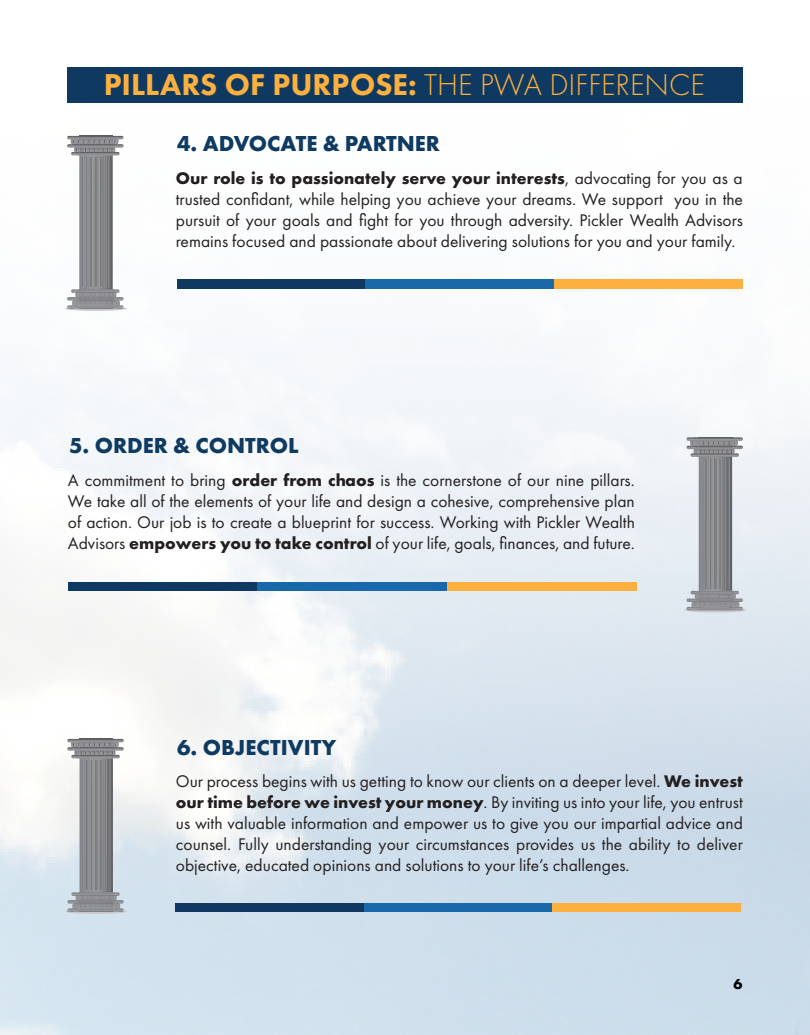
<style>
.page{position:relative;width:810px;height:1035px;background:#fff}
.page>*{position:absolute;margin:0;border:0;box-sizing:border-box;transform-origin:0 0}
.t1{font:800 31.25px "Futura PT";color:#fbb03f}
.t2{font:700 22.5px "Futura PT";color:#0f3a62}
.t3{font:17.5px/21px "Futura PT";color:#231f20;text-align:justify}
.t4{font:700 15px "Futura PT";color:#000}
.s1{font-weight:300}
.s2{font-weight:700}
</style>
<div class="page">
<img style="left:0;top:67px;width:810px;height:968px">
<div style="left:67px;top:68px;width:675px;height:35px;background:#0f3961"></div>
<div style="left:177px;top:279px;width:189px;height:9px;background:#0f3961"></div>
<div style="left:366px;top:279px;width:188px;height:9px;background:#1968a9"></div>
<div style="left:554px;top:279px;width:188px;height:9px;background:#fbb03f"></div>
<div style="left:69px;top:582px;width:189px;height:9px;background:#0f3961"></div>
<div style="left:258px;top:582px;width:189px;height:9px;background:#1968a9"></div>
<div style="left:447px;top:582px;width:189px;height:9px;background:#fbb03f"></div>
<div style="left:175px;top:903px;width:189px;height:9px;background:#0f3961"></div>
<div style="left:364px;top:903px;width:189px;height:9px;background:#1968a9"></div>
<div style="left:553px;top:903px;width:188px;height:9px;background:#fbb03f"></div>
<svg style="left:65px;top:136px;width:62px;height:175px"></svg>
<svg style="left:685px;top:437px;width:61px;height:175px;background:#acaeb3"></svg>
<svg style="left:65px;top:739px;width:62px;height:175px"></svg>
<p class="t1" style="left:104px;top:65px;width:603px">PILLARS OF PURPOSE: <span class="s1">THE PWA DIFFERENCE</span></p>
<p class="t2" style="left:177px;top:129px;width:264px">4. ADVOCATE &amp; PARTNER</p>
<p class="t3" style="left:176px;top:167px;width:569px"><span class="s2">Our role is to passionately serve your interests</span>, advocating for you as a trusted confidant, while helping you achieve your dreams. We support you in the pursuit of your goals and fight for you through adversity. Pickler Wealth Advisors remains focused and passionate about delivering solutions for you and your family.</p>
<p class="t2" style="left:69px;top:431px;width:231px">5. ORDER &amp; CONTROL</p>
<p class="t3" style="left:68px;top:469px;width:569px">A commitment to bring <span class="s2">order from chaos</span> is the cornerstone of our nine pillars.<br>We take all of the elements of your life and design a cohesive, comprehensive plan of action. Our job is to create a blueprint for success. Working with Pickler Wealth Advisors <span class="s2">empowers you to take control</span> of your life, goals, finances, and future.</p>
<p class="t2" style="left:177px;top:733px;width:161px">6. OBJECTIVITY</p>
<p class="t3" style="left:176px;top:771px;width:569px">Our process begins with us getting to know our clients on a deeper level. <span class="s2">We invest our time before we invest your money</span>. By inviting us into your life, you entrust us with valuable information and empower us to give you our impartial advice and counsel. Fully understanding your circumstances provides us the ability to deliver objective, educated opinions and solutions to your life’s challenges.</p>
<p class="t4" style="left:734px;top:974px;width:11px">6</p>
</div>
